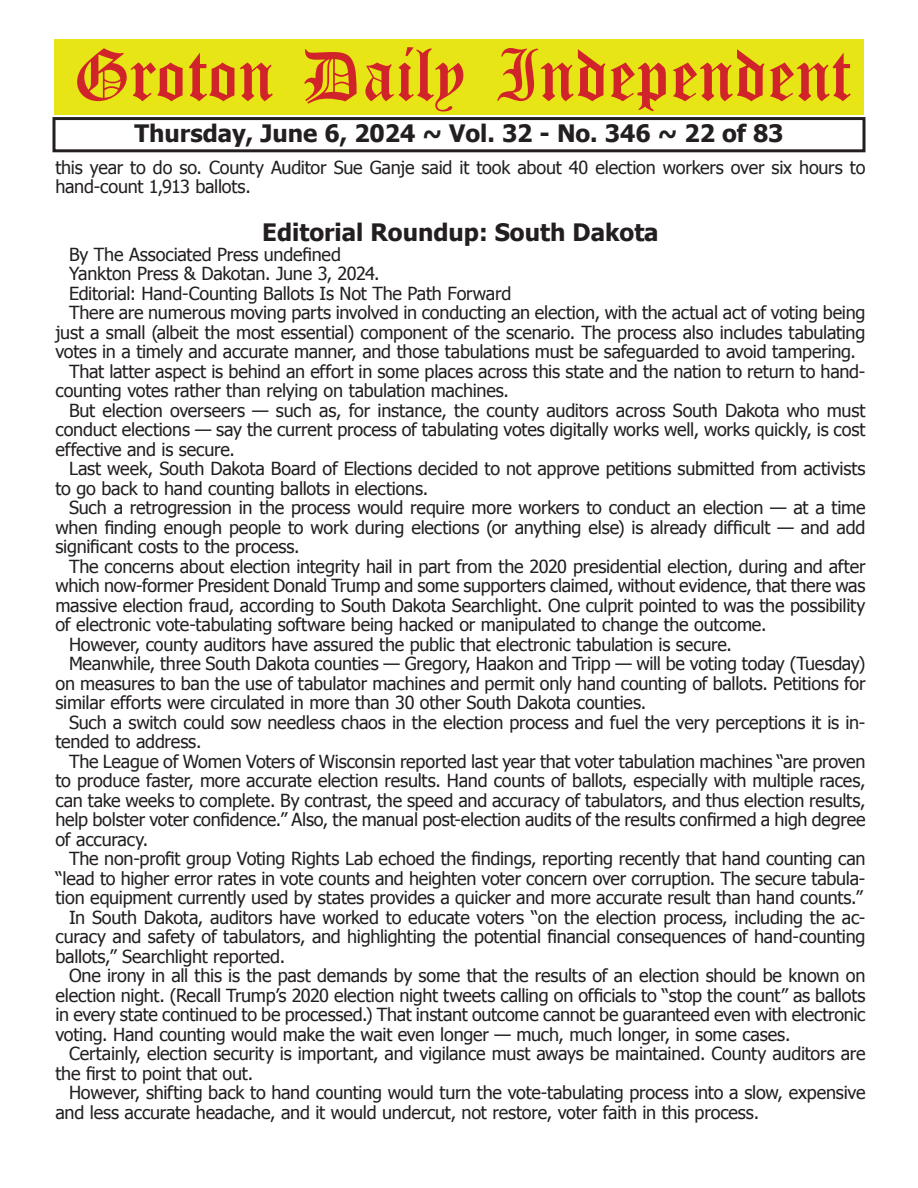
<style>
.page{position:relative;width:918px;height:1188px;background:#fff}
.page>*{position:absolute;margin:0;border:0;box-sizing:border-box;transform-origin:0 0}
.t1{font:54px "Old English Five";color:#d1232a}
.t2{font:700 24px "Tahoma";color:#231f20}
.t3{font:18px/19.5px "Tahoma";letter-spacing:-.01em;color:#231f20}
</style>
<div class="page">
<div style="left:52px;top:117px;width:814px;height:35px;border:3px solid #231f20"></div>
<div style="left:54px;top:40px;width:810px;height:75px;background:#e7e515"></div>
<h1 class="t1" style="left:73px;top:50px;width:779px">Groton Daily Independent</h1>
<h2 class="t2" style="left:135px;top:116px;width:651px">Thursday, June 6, 2024 ~ Vol. 32 - No. 346 ~ 22 of 83</h2>
<p class="t3" style="left:56px;top:156px;width:811px">this year to do so. County Auditor Sue Ganje said it took about 40 election workers over six hours to hand-count 1,913 ballots.</p>
<h2 class="t2" style="left:262px;top:216px;width:398px">Editorial Roundup: South Dakota</h2>
<p class="t3" style="left:69px;top:244px;width:274px">By The Associated Press undefined</p>
<p class="t3" style="left:69px;top:263px;width:312px">Yankton Press &amp; Dakotan. June 3, 2024.</p>
<p class="t3" style="left:69px;top:283px;width:444px">Editorial: Hand-Counting Ballots Is Not The Path Forward</p>
<p class="t3" style="left:69px;top:302px;width:798px">There are numerous moving parts involved in conducting an election, with the actual act of voting being</p>
<p class="t3" style="left:56px;top:322px;width:811px">just a small (albeit the most essential) component of the scenario. The process also includes tabulating</p>
<p class="t3" style="left:56px;top:341px;width:802px">votes in a timely and accurate manner, and those tabulations must be safeguarded to avoid tampering.</p>
<p class="t3" style="left:69px;top:361px;width:798px">That latter aspect is behind an effort in some places across this state and the nation to return to hand-</p>
<p class="t3" style="left:56px;top:380px;width:455px">counting votes rather than relying on tabulation machines.</p>
<p class="t3" style="left:69px;top:400px;width:798px">But election overseers — such as, for instance, the county auditors across South Dakota who must</p>
<p class="t3" style="left:56px;top:419px;width:811px">conduct elections — say the current process of tabulating votes digitally works well, works quickly, is cost</p>
<p class="t3" style="left:56px;top:439px;width:181px">effective and is secure.</p>
<p class="t3" style="left:69px;top:458px;width:798px">Last week, South Dakota Board of Elections decided to not approve petitions submitted from activists</p>
<p class="t3" style="left:56px;top:478px;width:374px">to go back to hand counting ballots in elections.</p>
<p class="t3" style="left:69px;top:497px;width:798px">Such a retrogression in the process would require more workers to conduct an election — at a time</p>
<p class="t3" style="left:56px;top:517px;width:812px">when finding enough people to work during elections (or anything else) is already difficult — and add</p>
<p class="t3" style="left:56px;top:536px;width:246px">significant costs to the process.</p>
<p class="t3" style="left:69px;top:556px;width:798px">The concerns about election integrity hail in part from the 2020 presidential election, during and after</p>
<p class="t3" style="left:56px;top:575px;width:812px">which now-former President Donald Trump and some supporters claimed, without evidence, that there was</p>
<p class="t3" style="left:56px;top:595px;width:812px">massive election fraud, according to South Dakota Searchlight. One culprit pointed to was the possibility</p>
<p class="t3" style="left:56px;top:614px;width:713px">of electronic vote-tabulating software being hacked or manipulated to change the outcome.</p>
<p class="t3" style="left:69px;top:634px;width:665px">However, county auditors have assured the public that electronic tabulation is secure.</p>
<p class="t3" style="left:69px;top:653px;width:798px">Meanwhile, three South Dakota counties — Gregory, Haakon and Tripp — will be voting today (Tuesday)</p>
<p class="t3" style="left:56px;top:673px;width:812px">on measures to ban the use of tabulator machines and permit only hand counting of ballots. Petitions for</p>
<p class="t3" style="left:56px;top:692px;width:592px">similar efforts were circulated in more than 30 other South Dakota counties.</p>
<p class="t3" style="left:69px;top:712px;width:798px">Such a switch could sow needless chaos in the election process and fuel the very perceptions it is in-</p>
<p class="t3" style="left:56px;top:731px;width:148px">tended to address.</p>
<p class="t3" style="left:69px;top:751px;width:798px">The League of Women Voters of Wisconsin reported last year that voter tabulation machines “are proven</p>
<p class="t3" style="left:56px;top:770px;width:812px">to produce faster, more accurate election results. Hand counts of ballots, especially with multiple races,</p>
<p class="t3" style="left:56px;top:790px;width:812px">can take weeks to complete. By contrast, the speed and accuracy of tabulators, and thus election results,</p>
<p class="t3" style="left:56px;top:809px;width:812px">help bolster voter confidence.” Also, the manual post-election audits of the results confirmed a high degree</p>
<p class="t3" style="left:56px;top:829px;width:94px">of accuracy.</p>
<p class="t3" style="left:69px;top:848px;width:798px">The non-profit group Voting Rights Lab echoed the findings, reporting recently that hand counting can</p>
<p class="t3" style="left:56px;top:868px;width:812px">“lead to higher error rates in vote counts and heighten voter concern over corruption. The secure tabula-</p>
<p class="t3" style="left:56px;top:887px;width:809px">tion equipment currently used by states provides a quicker and more accurate result than hand counts.”</p>
<p class="t3" style="left:69px;top:907px;width:798px">In South Dakota, auditors have worked to educate voters “on the election process, including the ac-</p>
<p class="t3" style="left:56px;top:926px;width:812px">curacy and safety of tabulators, and highlighting the potential financial consequences of hand-counting</p>
<p class="t3" style="left:56px;top:946px;width:231px">ballots,” Searchlight reported.</p>
<p class="t3" style="left:69px;top:965px;width:798px">One irony in all this is the past demands by some that the results of an election should be known on</p>
<p class="t3" style="left:56px;top:985px;width:812px">election night. (Recall Trump’s 2020 election night tweets calling on officials to “stop the count” as ballots</p>
<p class="t3" style="left:56px;top:1004px;width:812px">in every state continued to be processed.) That instant outcome cannot be guaranteed even with electronic</p>
<p class="t3" style="left:56px;top:1024px;width:737px">voting. Hand counting would make the wait even longer — much, much longer, in some cases.</p>
<p class="t3" style="left:69px;top:1043px;width:798px">Certainly, election security is important, and vigilance must aways be maintained. County auditors are</p>
<p class="t3" style="left:56px;top:1063px;width:199px">the first to point that out.</p>
<p class="t3" style="left:69px;top:1082px;width:798px">However, shifting back to hand counting would turn the vote-tabulating process into a slow, expensive</p>
<p class="t3" style="left:56px;top:1102px;width:705px">and less accurate headache, and it would undercut, not restore, voter faith in this process.</p>
</div>
